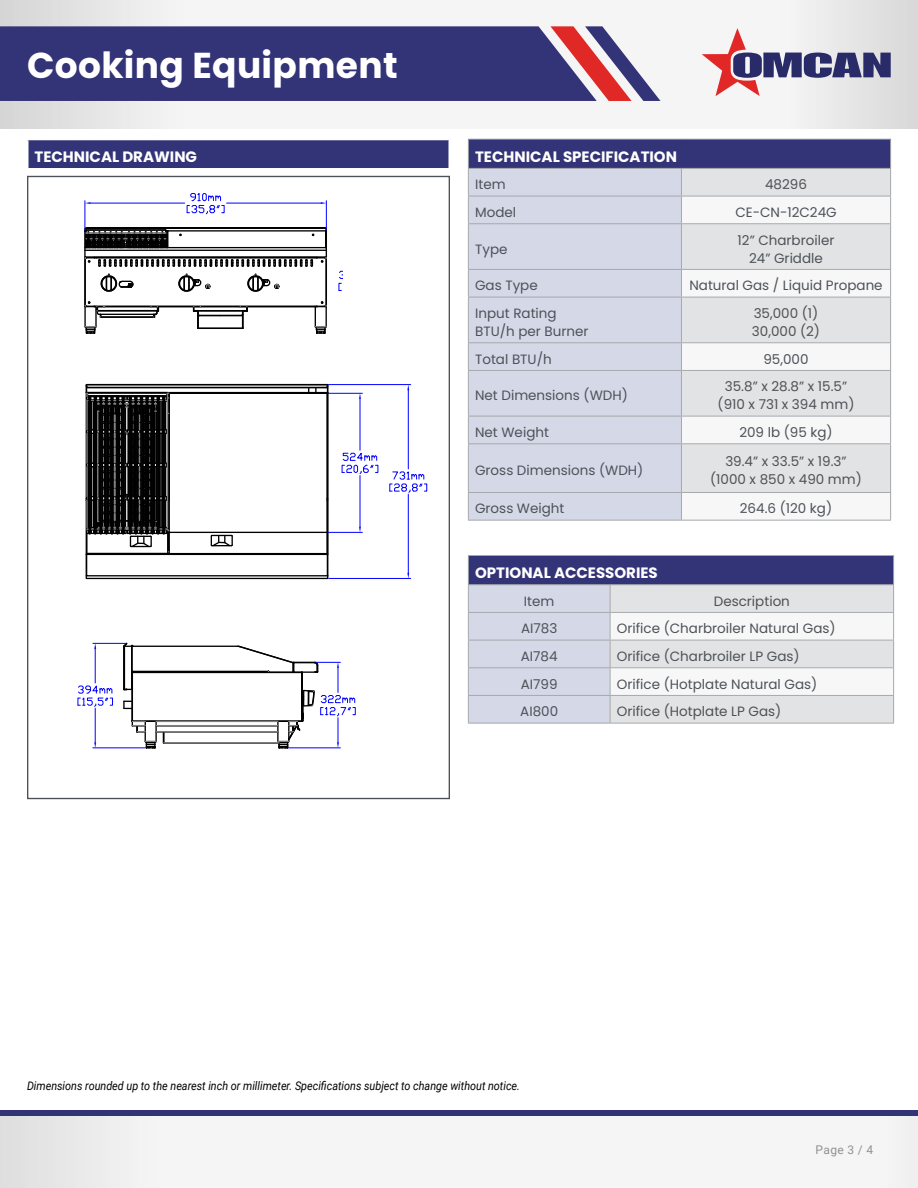
<style>
.page{position:relative;width:918px;height:1188px;background:#fff}
.page>*{position:absolute;margin:0;border:0;box-sizing:border-box;transform-origin:0 0}
.t1{font:700 36px "Poppins";letter-spacing:.01em;color:#fff}
.t2{font:700 15px "Poppins";color:#fff}
.t3{font:13.5px/18px "Poppins";color:#4d5258;text-align:center}
.t4{font:italic 12px "Roboto";color:#000;scale:.9 1}
.t5{font:12px "Roboto";color:#919191}
</style>
<div class="page">
<div style="left:0;top:1115px;width:918px;height:73px;background:linear-gradient(to right,#eee,#f8f8f8)"></div>
<svg style="left:0;top:0;width:918px;height:129px"></svg>
<div style="left:0;top:26px;width:550px;height:75px;background:#337"></div>
<svg style="left:550px;top:26px;width:110px;height:75px"></svg>
<div style="left:0;top:1110px;width:918px;height:5px;background:#337"></div>
<svg style="left:702px;top:28px;width:189px;height:68px"></svg>
<svg style="left:84px;top:193px;width:243px;height:141px"></svg>
<svg style="left:338px;top:271px;width:4px;height:20px"></svg>
<div style="left:86px;top:575px;width:242px;height:4px;border:1px solid #000"></div>
<svg style="left:85px;top:383px;width:244px;height:194px"></svg>
<hr style="left:328px;top:384px;width:83px;height:1px;background:#00f">
<hr style="left:329px;top:578px;width:82px;height:1px;background:#00f">
<hr style="left:408px;top:390px;width:1px;height:79px;background:#00f">
<hr style="left:408px;top:494px;width:1px;height:79px;background:#00f">
<svg style="left:389px;top:471px;width:38px;height:22px"></svg>
<hr style="left:328px;top:532px;width:34px;height:1px;background:#00f">
<hr style="left:329px;top:393px;width:33px;height:1px;background:#00f">
<hr style="left:360px;top:475px;width:1px;height:52px;background:#00f">
<hr style="left:360px;top:399px;width:1px;height:51px;background:#00f">
<svg style="left:359px;top:393px;width:2px;height:6px"></svg>
<svg style="left:341px;top:452px;width:37px;height:22px"></svg>
<hr style="left:93px;top:643px;width:33px;height:1px;background:#00f">
<hr style="left:93px;top:748px;width:52px;height:1px;background:#00f">
<hr style="left:95px;top:649px;width:1px;height:34px;background:#00f">
<hr style="left:95px;top:708px;width:1px;height:34px;background:#00f">
<svg style="left:77px;top:685px;width:36px;height:22px"></svg>
<svg style="left:122px;top:642px;width:234px;height:158px"></svg>
<div style="left:28px;top:140px;width:421px;height:29px;background:#337"></div>
<hr style="left:448px;top:140px;width:2px;height:28px;background:#fff">
<hr style="left:27px;top:168px;width:423px;height:2px;background:#fff">
<div style="left:468px;top:139px;width:423px;height:29px;background:#337"></div>
<div style="left:469px;top:169px;width:212px;height:351px;background:#d5d8e7"></div>
<div style="left:682px;top:169px;width:208px;height:27px;background:#e2e3e4"></div>
<svg style="left:682px;top:224px;width:208px;height:296px;fill:#e2e3e4"></svg>
<hr style="left:468px;top:168px;width:213px;height:1px;background:#a6a9ac">
<hr style="left:681px;top:168px;width:210px;height:1px;background:#a6a9ac">
<hr style="left:468px;top:196px;width:213px;height:1px;background:#a6a9ac">
<hr style="left:681px;top:196px;width:210px;height:1px;background:#a6a9ac">
<svg style="left:681px;top:169px;width:1px;height:54px"></svg>
<hr style="left:468px;top:223px;width:213px;height:1px;background:#a6a9ac">
<hr style="left:681px;top:223px;width:210px;height:1px;background:#a6a9ac">
<hr style="left:681px;top:224px;width:1px;height:45px;background:#a6a9ac">
<hr style="left:468px;top:269px;width:213px;height:1px;background:#a6a9ac">
<hr style="left:681px;top:269px;width:210px;height:1px;background:#a6a9ac">
<svg style="left:681px;top:270px;width:1px;height:27px"></svg>
<hr style="left:468px;top:297px;width:213px;height:1px;background:#a6a9ac">
<hr style="left:681px;top:297px;width:210px;height:1px;background:#a6a9ac">
<hr style="left:681px;top:297px;width:1px;height:45px;background:#a6a9ac">
<hr style="left:468px;top:342px;width:213px;height:1px;background:#a6a9ac">
<hr style="left:681px;top:342px;width:210px;height:1px;background:#a6a9ac">
<svg style="left:681px;top:343px;width:1px;height:27px"></svg>
<hr style="left:468px;top:370px;width:213px;height:1px;background:#a6a9ac">
<hr style="left:681px;top:370px;width:210px;height:1px;background:#a6a9ac">
<hr style="left:681px;top:371px;width:1px;height:45px;background:#a6a9ac">
<hr style="left:468px;top:416px;width:213px;height:1px;background:#a6a9ac">
<hr style="left:681px;top:416px;width:210px;height:1px;background:#a6a9ac">
<svg style="left:681px;top:416px;width:1px;height:27px"></svg>
<hr style="left:468px;top:443px;width:213px;height:1px;background:#a6a9ac">
<hr style="left:681px;top:443px;width:210px;height:1px;background:#a6a9ac">
<hr style="left:681px;top:444px;width:1px;height:48px;background:#a6a9ac">
<hr style="left:468px;top:492px;width:213px;height:1px;background:#a6a9ac">
<hr style="left:681px;top:492px;width:210px;height:1px;background:#a6a9ac">
<svg style="left:681px;top:493px;width:1px;height:27px"></svg>
<hr style="left:468px;top:520px;width:213px;height:1px;background:#a6a9ac">
<hr style="left:681px;top:520px;width:210px;height:1px;background:#a6a9ac">
<hr style="left:468px;top:139px;width:213px;height:1px;background:#a6a9ac">
<hr style="left:681px;top:139px;width:210px;height:1px;background:#a6a9ac">
<svg style="left:468px;top:140px;width:1px;height:83px"></svg>
<svg style="left:890px;top:140px;width:1px;height:83px"></svg>
<hr style="left:468px;top:224px;width:1px;height:45px;background:#a6a9ac">
<hr style="left:890px;top:224px;width:1px;height:45px;background:#a6a9ac">
<svg style="left:468px;top:270px;width:1px;height:27px"></svg>
<svg style="left:890px;top:270px;width:1px;height:27px"></svg>
<hr style="left:468px;top:297px;width:1px;height:45px;background:#a6a9ac">
<hr style="left:890px;top:297px;width:1px;height:45px;background:#a6a9ac">
<svg style="left:468px;top:343px;width:1px;height:27px"></svg>
<svg style="left:890px;top:343px;width:1px;height:27px"></svg>
<hr style="left:468px;top:371px;width:1px;height:45px;background:#a6a9ac">
<hr style="left:890px;top:371px;width:1px;height:45px;background:#a6a9ac">
<svg style="left:468px;top:416px;width:1px;height:27px"></svg>
<svg style="left:890px;top:416px;width:1px;height:27px"></svg>
<hr style="left:468px;top:444px;width:1px;height:48px;background:#a6a9ac">
<hr style="left:890px;top:444px;width:1px;height:48px;background:#a6a9ac">
<svg style="left:468px;top:493px;width:1px;height:27px"></svg>
<svg style="left:890px;top:493px;width:1px;height:27px"></svg>
<hr style="left:468px;top:723px;width:142px;height:1px;background:#a6a9ac">
<hr style="left:610px;top:723px;width:284px;height:1px;background:#a6a9ac">
<hr style="left:468px;top:555px;width:142px;height:1px;background:#a6a9ac">
<hr style="left:610px;top:555px;width:284px;height:1px;background:#a6a9ac">
<svg style="left:468px;top:556px;width:426px;height:167px"></svg>
<h1 class="t1" style="left:27px;top:45px;width:372px">Cooking Equipment</h1>
<p class="t2" style="left:34px;top:148px;width:164px">TECHNICAL DRAWING</p>
<p class="t2" style="left:475px;top:148px;width:203px">TECHNICAL SPECIFICATION</p>
<p class="t3" style="left:475px;top:176px;width:32px">Item</p>
<p class="t3" style="left:765px;top:176px;width:43px">48296</p>
<p class="t3" style="left:475px;top:203px;width:43px">Model</p>
<p class="t3" style="left:735px;top:203px;width:103px">CE-CN-12C24G</p>
<p class="t3" style="left:475px;top:240px;width:34px">Type</p>
<p class="t3" style="left:738px;top:231px;width:98px">12” Charbroiler<br>24” Griddle</p>
<p class="t3" style="left:475px;top:277px;width:64px">Gas Type</p>
<p class="t3" style="left:689px;top:277px;width:195px">Natural Gas / Liquid Propane</p>
<p class="t3" style="left:475px;top:304px;width:115px;text-align:left">Input Rating<br>BTU/h per Burner</p>
<p class="t3" style="left:752px;top:304px;width:70px;text-align:left">35,000 (1)<br>30,000 (2)</p>
<p class="t3" style="left:475px;top:350px;width:78px">Total BTU/h</p>
<p class="t3" style="left:763px;top:350px;width:47px">95,000</p>
<p class="t3" style="left:475px;top:387px;width:154px">Net Dimensions (WDH)</p>
<p class="t3" style="left:718px;top:378px;width:138px">35.8” x 28.8” x 15.5” (910 x 731 x 394 mm)</p>
<p class="t3" style="left:475px;top:423px;width:75px">Net Weight</p>
<p class="t3" style="left:739px;top:423px;width:95px">209 lb (95 kg)</p>
<p class="t3" style="left:475px;top:462px;width:170px">Gross Dimensions (WDH)</p>
<p class="t3" style="left:710px;top:453px;width:153px">39.4” x 33.5” x 19.3” (1000 x 850 x 490 mm)</p>
<p class="t3" style="left:475px;top:500px;width:91px">Gross Weight</p>
<p class="t3" style="left:740px;top:500px;width:94px">264.6 (120 kg)</p>
<p class="t2" style="left:475px;top:564px;width:184px">OPTIONAL ACCESSORIES</p>
<p class="t3" style="left:524px;top:592px;width:32px">Item</p>
<p class="t3" style="left:714px;top:592px;width:78px">Description</p>
<p class="t3" style="left:521px;top:620px;width:38px">AI783</p>
<p class="t3" style="left:617px;top:620px;width:220px">Orifice (Charbroiler Natural Gas)</p>
<p class="t3" style="left:521px;top:647px;width:38px">AI784</p>
<p class="t3" style="left:617px;top:647px;width:184px">Orifice (Charbroiler LP Gas)</p>
<p class="t3" style="left:521px;top:675px;width:38px">AI799</p>
<p class="t3" style="left:617px;top:675px;width:202px">Orifice (Hotplate Natural Gas)</p>
<p class="t3" style="left:520px;top:703px;width:39px">AI800</p>
<p class="t3" style="left:617px;top:703px;width:166px">Orifice (Hotplate LP Gas)</p>
<p class="t4" style="left:27px;top:1077px;width:549px">Dimensions rounded up to the nearest inch or millimeter. Specifications subject to change without notice.</p>
<p class="t5" style="left:816px;top:1141px;width:59px">Page 3 / 4</p>
</div>
